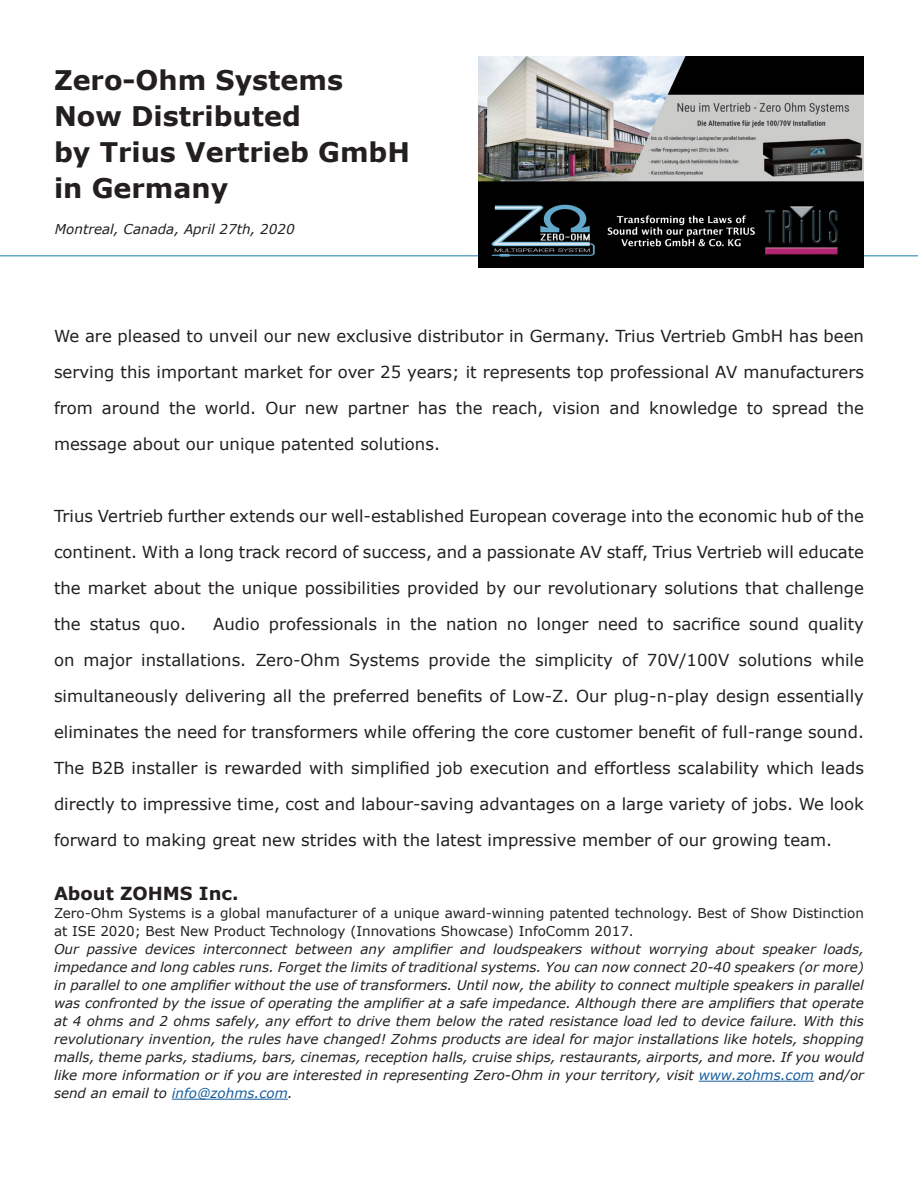
<style>
.page{position:relative;width:918px;height:1188px;background:#fff}
.page>*{position:absolute;margin:0;border:0;box-sizing:border-box;transform-origin:0 0}
.t1{font:700 27px "Verdana";color:#231f20}
.t2{font:700 18px "Verdana";color:#231f20}
.t3{font:16.5px/36px "Verdana";color:#231f20;text-align:justify}
.t4{font:italic 13.5px/18px "Verdana";color:#231f20;text-align:justify}
.t5{font:13.5px/18px "Verdana";color:#231f20}
.s1{color:#175d9e}
</style>
<div class="page">
<hr style="left:0;top:255px;width:918px;height:1px;background:#64a8cb">
<hr style="left:699px;top:1081px;width:115px;height:1px;background:#175d9e">
<hr style="left:172px;top:1099px;width:116px;height:1px;background:#175d9e">
<img style="left:479px;top:56px;width:385px;height:212px">
<p class="t1" style="left:54px;top:63px;width:291px">Zero-Ohm Systems</p>
<p class="t1" style="left:54px;top:99px;width:248px">Now Distributed</p>
<p class="t1" style="left:54px;top:135px;width:358px">by Trius Vertrieb GmbH</p>
<p class="t1" style="left:54px;top:171px;width:176px">in Germany</p>
<p class="t4" style="left:55px;top:220px;width:241px">Montreal, Canada, April 27th, 2020</p>
<p class="t3" style="left:54px;top:318px;width:812px">We are pleased to unveil our new exclusive distributor in Germany. Trius Vertrieb GmbH has been serving this important market for over 25 years; it represents top professional AV manufacturers from around the world. Our new partner has the reach, vision and knowledge to spread the message about our unique patented solutions.</p>
<p class="t3" style="left:54px;top:498px;width:812px">Trius Vertrieb further extends our well-established European coverage into the economic hub of the continent. With a long track record of success, and a passionate AV staff, Trius Vertrieb will educate the market about the unique possibilities provided by our revolutionary solutions that challenge the status quo.</p>
<p class="t3" style="left:54px;top:606px;width:812px;text-indent:159px">Audio professionals in the nation no longer need to sacrifice sound quality on major installations. Zero-Ohm Systems provide the simplicity of 70V/100V solutions while simultaneously delivering all the preferred benefits of Low-Z. Our plug-n-play design essentially eliminates the need for transformers while offering the core customer benefit of full-range sound.<br>The B2B installer is rewarded with simplified job execution and effortless scalability which leads directly to impressive time, cost and labour-saving advantages on a large variety of jobs. We look forward to making great new strides with the latest impressive member of our growing team.</p>
<p class="t2" style="left:54px;top:882px;width:186px">About ZOHMS Inc.</p>
<p class="t5" style="left:54px;top:904px;width:812px">Zero-Ohm Systems is a global manufacturer of a unique award-winning patented technology. Best of Show Distinction at ISE 2020; Best New Product Technology (Innovations Showcase) InfoComm 2017.</p>
<p class="t4" style="left:54px;top:940px;width:812px">Our passive devices interconnect between any amplifier and loudspeakers without worrying about speaker loads, impedance and long cables runs. Forget the limits of traditional systems. You can now connect 20-40 speakers (or more) in parallel to one amplifier without the use of transformers. Until now, the ability to connect multiple speakers in parallel was confronted by the issue of operating the amplifier at a safe impedance. Although there are amplifiers that operate at 4 ohms and 2 ohms safely, any effort to drive them below the rated resistance load led to device failure. With this revolutionary invention, the rules have changed! Zohms products are ideal for major installations like hotels, shopping malls, theme parks, stadiums, bars, cinemas, reception halls, cruise ships, restaurants, airports, and more. If you would like more information or if you are interested in representing Zero-Ohm in your territory, visit <span class="s1">www.zohms.com</span> and/or send an email to <span class="s1">info@zohms.com</span>.</p>
</div>
